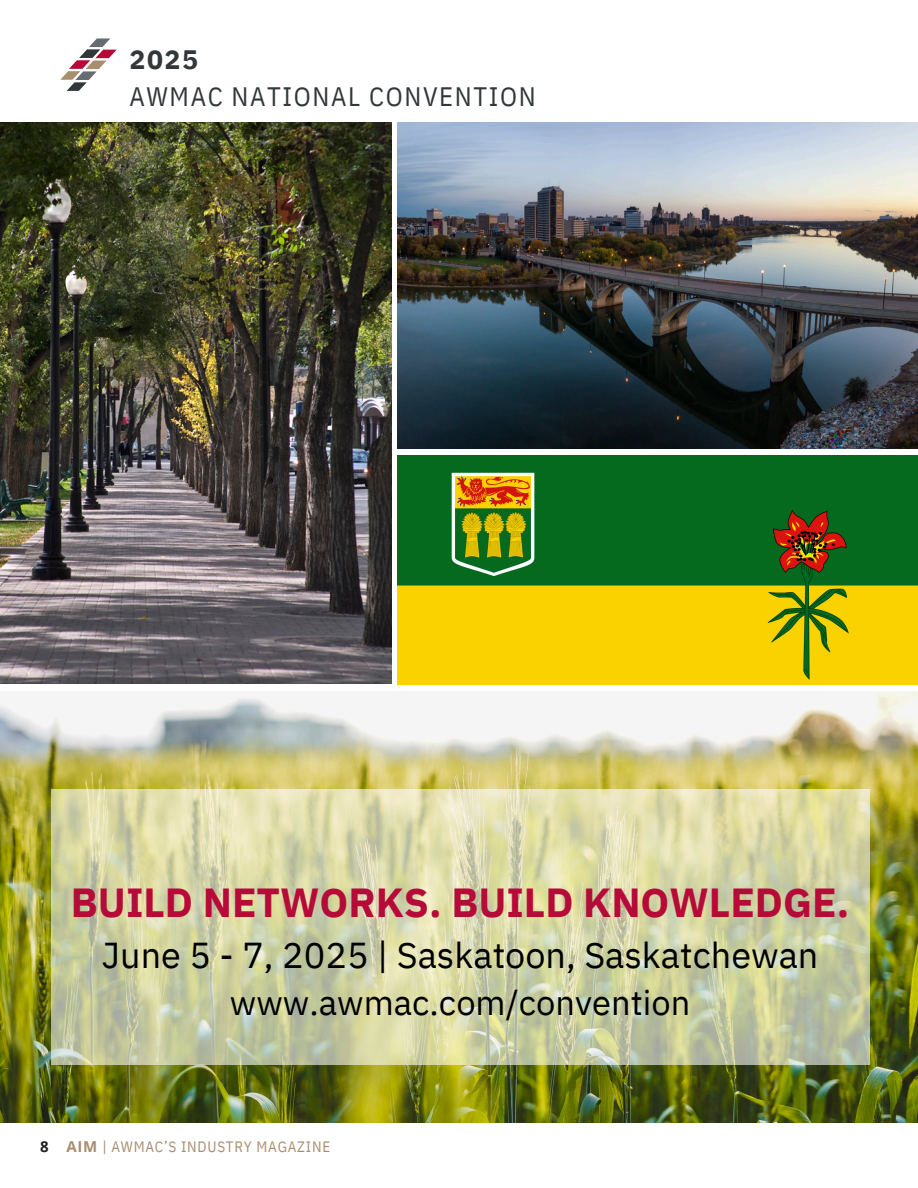
<style>
.page{position:relative;width:918px;height:1188px;background:#fff}
.page>*{position:absolute;margin:0;border:0;box-sizing:border-box;transform-origin:0 0}
.t1{font:700 40.5px "IBM Plex Sans";color:#b60a38}
.t2{font:36px "IBM Plex Sans";color:#000}
.t3{font:34.5px "IBM Plex Sans";color:#000}
.t4{font:26.55px/37.2px "IBM Plex Sans Cond";letter-spacing:.06em;color:#323739}
.t5{font:15px "IBM Plex Sans Cond";letter-spacing:.05em;color:#a98e6e}
.t6{font:700 15px "Open Sans";color:#231f20}
.s1{font-family:"IBM Plex Sans";font-weight:700}
.s2{font-family:"Open Sans";font-weight:700}
</style>
<div class="page">
<img style="left:398px;top:123px;width:520px;height:325px">
<img style="left:0;top:692px;width:918px;height:431px">
<img style="left:0;top:123px;width:392px;height:560px">
<svg style="left:60px;top:38px;width:57px;height:53px"></svg>
<img style="left:398px;top:456px;width:520px;height:228px">
<svg style="left:51px;top:790px;width:818px;height:275px;background:#d1d3a7"></svg>
<h2 class="t4" style="left:129px;top:41px;width:408px"><span class="s1">2025<br></span>AWMAC NATIONAL CONVENTION</h2>
<p class="t1" style="left:71px;top:875px;width:780px">BUILD NETWORKS. BUILD KNOWLEDGE.</p>
<p class="t2" style="left:102px;top:931px;width:718px">June 5 - 7, 2025 | Saskatoon, Saskatchewan</p>
<p class="t3" style="left:230px;top:979px;width:462px">www.awmac.com/convention</p>
<p class="t6" style="left:40px;top:1136px;width:10px">8</p>
<p class="t5" style="left:67px;top:1137px;width:265px"><span class="s2">AIM</span> | AWMAC’S INDUSTRY MAGAZINE</p>
</div>
